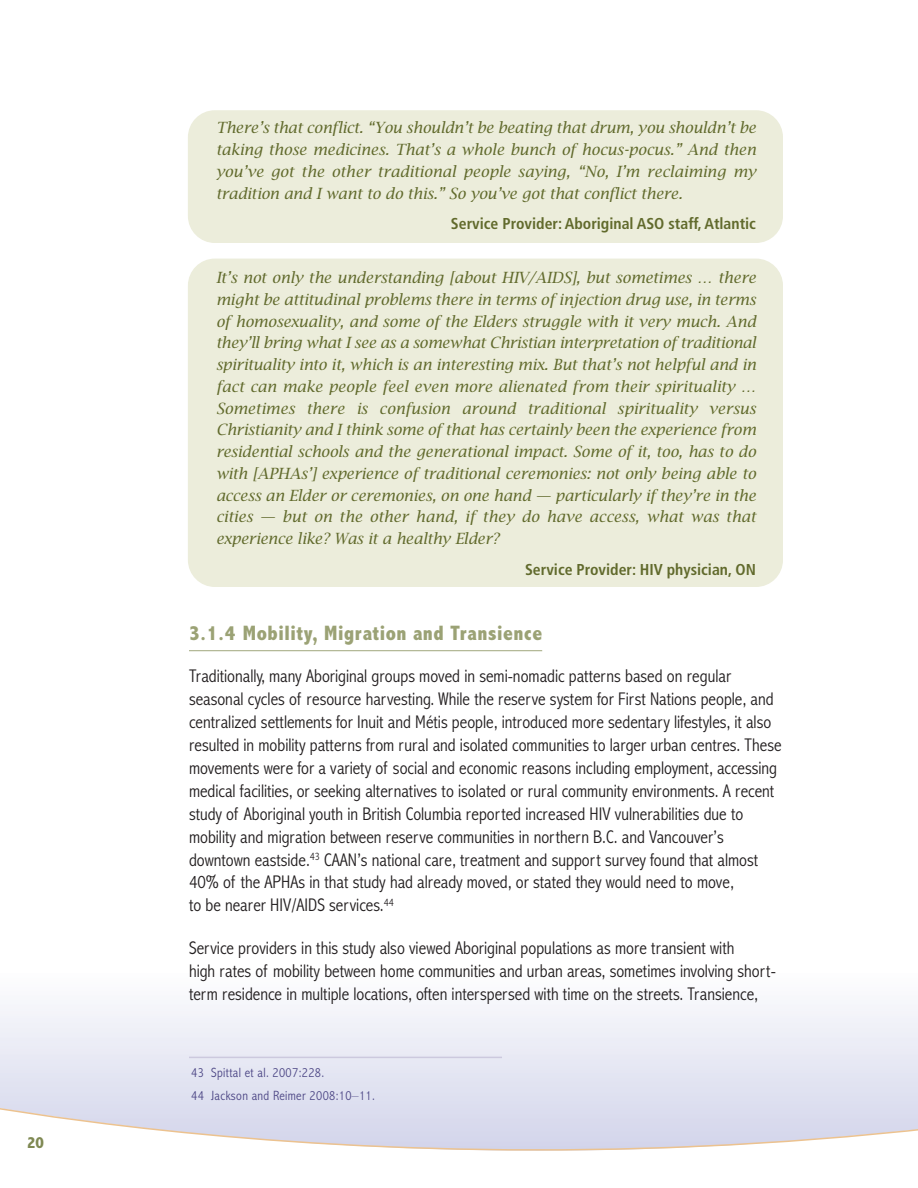
<style>
.page{position:relative;width:918px;height:1188px;background:#fff}
.page>*{position:absolute;margin:0;border:0;box-sizing:border-box;transform-origin:0 0}
.t1{font:800 condensed 21px "Abadi";letter-spacing:.025em;color:#9ba275}
.t2{font:300 condensed 18.45px/23px "Abadi";color:#231f20}
.t3{font:800 condensed 16.5px "Abadi";color:#7f8953}
.t4{font:700 condensed 15.75px "Frutiger";color:#616a2c}
.t5{font:italic 15.45px/21.8px "Lucida Bright";color:#616a2c;text-align:justify}
.t6{font:300 condensed 13.5px/23px "Abadi";letter-spacing:.025em;color:#4c4685}
</style>
<div class="page">
<div style="left:188px;top:110px;width:595px;height:133px;background:#eceddb;border-radius:27px"></div>
<div style="left:188px;top:259px;width:595px;height:328px;background:#eceddb;border-radius:27px"></div>
<div style="left:0;top:973px;width:918px;height:215px;background:#f3f4f9"></div>
<hr style="left:189px;top:650px;width:353px;height:1px;background:#a0a77d">
<svg style="left:0;top:1054px;width:918px;height:134px"></svg>
<hr style="left:189px;top:1057px;width:313px;height:1px;background:#ccc9de">
<p class="t3" style="left:27px;top:1133px;width:18px">20</p>
<p class="t5" style="left:216px;top:117px;width:541px">There’s that conflict. “You shouldn’t be beating that drum, you shouldn’t be taking those medicines. That’s a whole bunch of hocus-pocus.” And then you’ve got the other traditional people saying, “No, I’m reclaiming my tradition and I want to do this.” So you’ve got that conflict there.</p>
<p class="t4" style="left:451px;top:217px;width:307px">Service Provider: Aboriginal ASO staff, Atlantic</p>
<p class="t5" style="left:216px;top:267px;width:542px">It’s not only the understanding [about HIV/AIDS], but sometimes … there might be attitudinal problems there in terms of injection drug use, in terms of homosexuality, and some of the Elders struggle with it very much. And they’ll bring what I see as a somewhat Christian interpretation of traditional spirituality into it, which is an interesting mix. But that’s not helpful and in fact can make people feel even more alienated from their spirituality … Sometimes there is confusion around traditional spirituality versus Christianity and I think some of that has certainly been the experience from residential schools and the generational impact. Some of it, too, has to do with [APHAs’] experience of traditional ceremonies: not only being able to access an Elder or ceremonies, on one hand — particularly if they’re in the cities — but on the other hand, if they do have access, what was that experience like? Was it a healthy Elder?</p>
<p class="t4" style="left:525px;top:563px;width:232px">Service Provider: HIV physician, ON</p>
<p class="t1" style="left:189px;top:620px;width:355px">3.1.4 Mobility, Migration and Transience</p>
<p class="t2" style="left:189px;top:664px;width:594px">Traditionally, many Aboriginal groups moved in semi-nomadic patterns based on regular seasonal cycles of resource harvesting. While the reserve system for First Nations people, and centralized settlements for Inuit and Métis people, introduced more sedentary lifestyles, it also resulted in mobility patterns from rural and isolated communities to larger urban centres. These movements were for a variety of social and economic reasons including employment, accessing medical facilities, or seeking alternatives to isolated or rural community environments. A recent study of Aboriginal youth in British Columbia reported increased HIV vulnerabilities due to mobility and migration between reserve communities in northern B.C. and Vancouver’s downtown eastside.<sup>43</sup> CAAN’s national care, treatment and support survey found that almost 40% of the APHAs in that study had already moved, or stated they would need to move,<br>to be nearer HIV/AIDS services.<sup>44</sup></p>
<p class="t2" style="left:189px;top:936px;width:588px">Service providers in this study also viewed Aboriginal populations as more transient with<br>high rates of mobility between home communities and urban areas, sometimes involving short&shy;term residence in multiple locations, often interspersed with time on the streets. Transience,</p>
<p class="t6" style="left:191px;top:1061px;width:185px">43 Spittal et al. 2007:228.<br>44 Jackson and Reimer 2008:10–11.</p>
</div>
